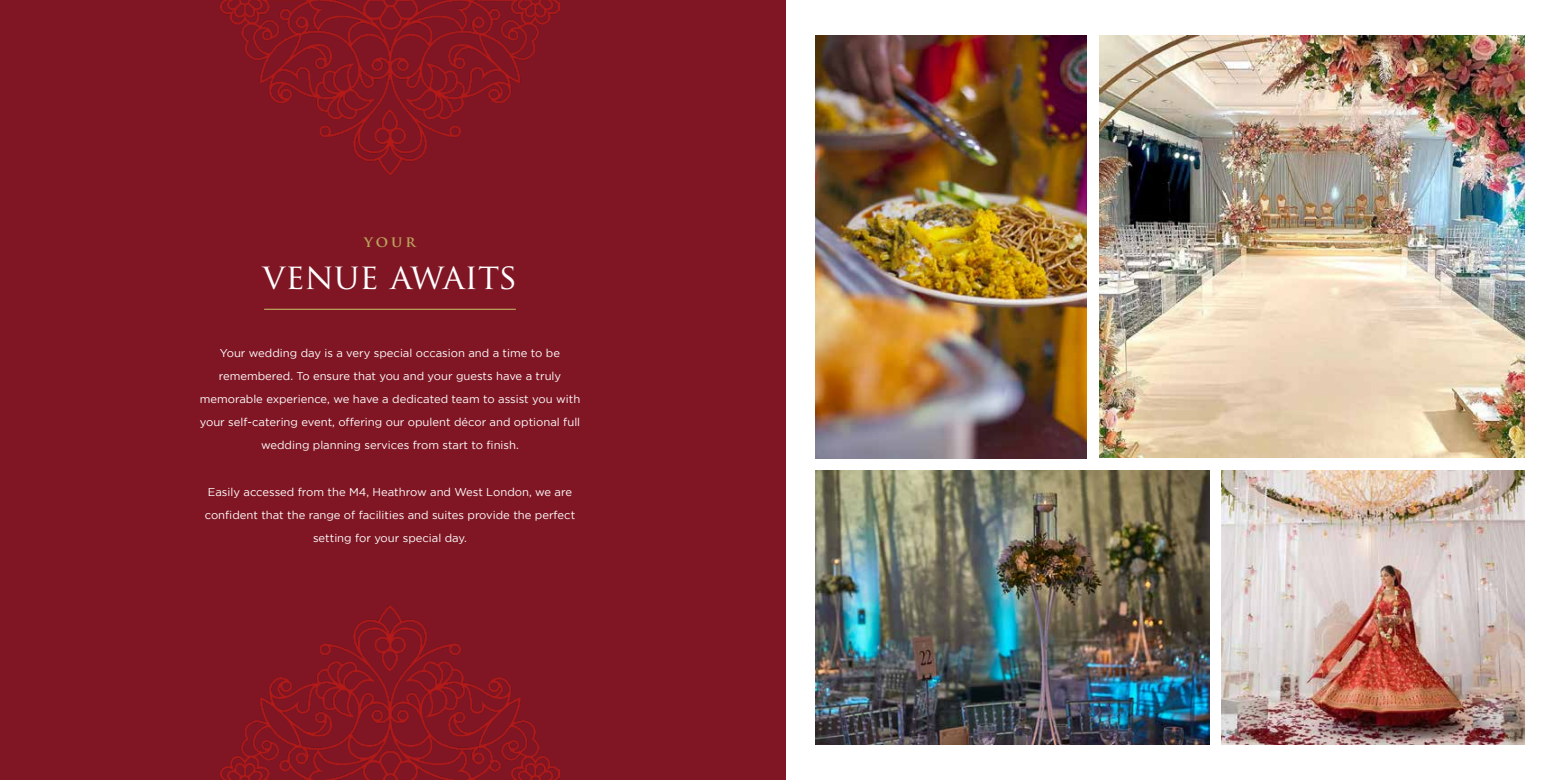
<style>
.page{position:relative;width:1560px;height:780px;background:#fff}
.page>*{position:absolute;margin:0;border:0;box-sizing:border-box;transform-origin:0 0}
.t1{font:35px "Trajan Pro";color:#fff}
.t2{font:700 15px "Trajan Pro";color:#baa25b}
.t3{font:11.25px/23.1px "Gotham";color:#fff;text-align:center}
</style>
<div class="page">
<div style="left:0;top:0;width:785px;height:780px;background:#801624"></div>
<hr style="left:264px;top:309px;width:252px;height:1px;background:#baa25b">
<img style="left:815px;top:36px;width:271px;height:422px">
<img style="left:1099px;top:35px;width:425px;height:422px">
<img style="left:815px;top:471px;width:394px;height:273px">
<img style="left:1221px;top:471px;width:303px;height:273px">
<img style="left:220px;top:0;width:339px;height:174px">
<img style="left:220px;top:605px;width:339px;height:175px">
<h2 class="t2" style="left:364px;top:232px;width:53px">YOUR</h2>
<h1 class="t1" style="left:262px;top:254px;width:256px">VENUE AWAITS</h1>
<p class="t3" style="left:200px;top:341px;width:382px">Your wedding day is a very special occasion and a time to be remembered. To ensure that you and your guests have a truly memorable experience, we have a dedicated team to assist you with your self-catering event, offering our opulent décor and optional full wedding planning services from start to finish.</p>
<p class="t3" style="left:205px;top:480px;width:372px">Easily accessed from the M4, Heathrow and West London, we are confident that the range of facilities and suites provide the perfect setting for your special day.</p>
</div>
